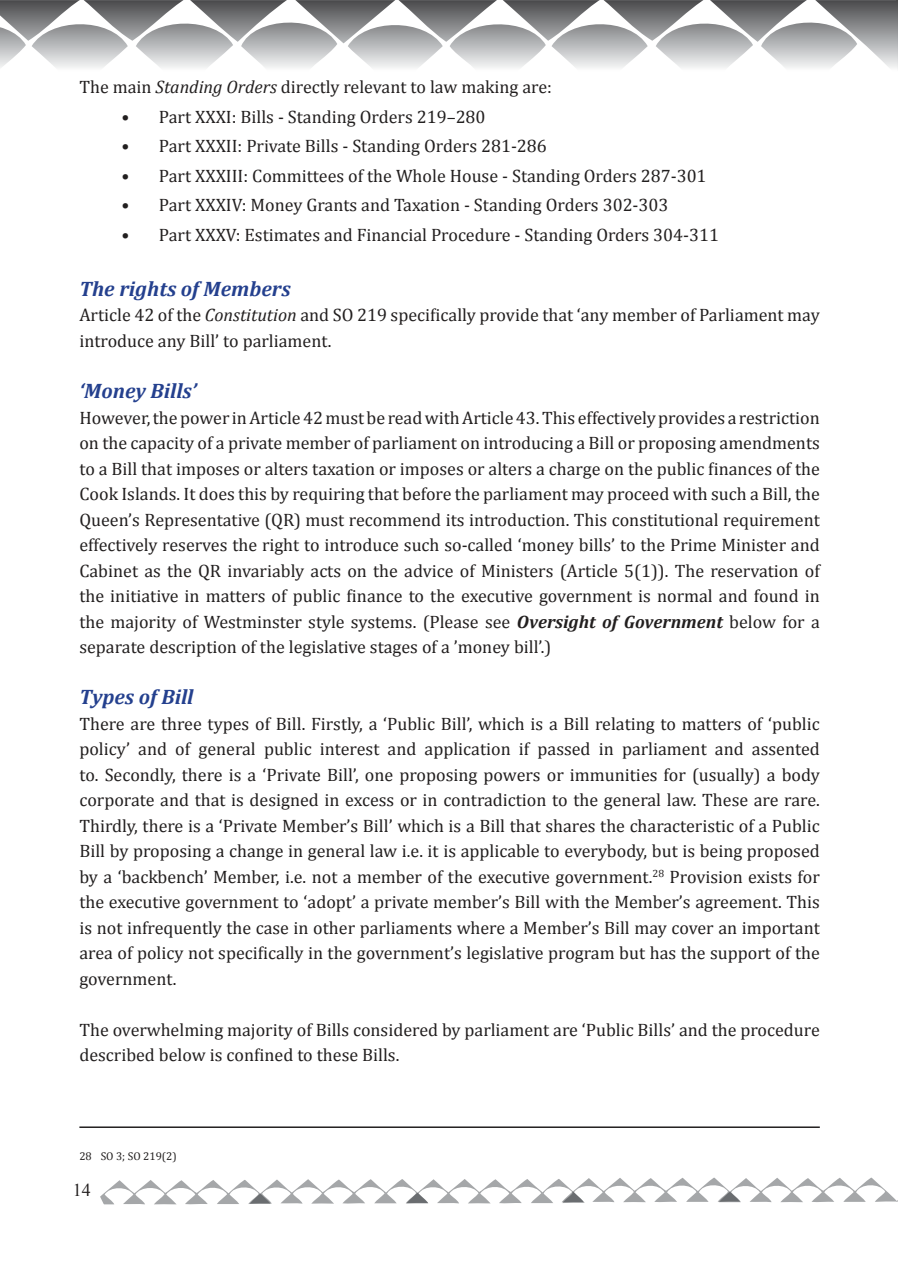
<style>
.page{position:relative;width:898px;height:1267px;background:#fff}
.page>*{position:absolute;margin:0;border:0;box-sizing:border-box;transform-origin:0 0}
.t1{font:italic 700 21px "Cambria";color:#24408e}
.t2{font:18px/25.5px "Cambria";color:#221f1f}
.t3{font:18px "Times New Roman";color:#221f1f}
.t4{font:11.25px "Cambria";color:#221f1f}
.s1{font-style:italic}
.s2{font-weight:700;font-style:italic}
</style>
<div class="page">
<svg style="left:377px;top:0;width:518px;height:68px"></svg>
<svg style="left:100px;top:1177px;width:797px;height:28px"></svg>
<hr style="left:79px;top:1126px;width:740px;height:2px;background:#221f1f">
<svg style="left:0;top:0;width:377px;height:68px"></svg>
<svg style="left:895px;top:0;width:3px;height:69px"></svg>
<p class="t2" style="left:79px;top:76px;width:474px">The main <span class="s1">Standing Orders</span> directly relevant to law making are:</p>
<p class="t2" style="left:121px;top:104px;width:365px">• Part XXXI: Bills - Standing Orders 219–280</p>
<p class="t2" style="left:121px;top:133px;width:427px">• Part XXXII: Private Bills - Standing Orders 281-286</p>
<p class="t2" style="left:121px;top:163px;width:586px">• Part XXXIII: Committees of the Whole House - Standing Orders 287-301</p>
<p class="t2" style="left:121px;top:192px;width:548px">• Part XXXIV: Money Grants and Taxation - Standing Orders 302-303</p>
<p class="t2" style="left:121px;top:222px;width:599px">• Part XXXV: Estimates and Financial Procedure - Standing Orders 304-311</p>
<p class="t1" style="left:79px;top:281px;width:213px">The rights of Members</p>
<p class="t2" style="left:79px;top:304px;width:741px">Article 42 of the <span class="s1">Constitution</span> and SO 219 specifically provide that ‘any member of Parliament may introduce any Bill’ to parliament.</p>
<p class="t1" style="left:79px;top:383px;width:119px">‘Money Bills’</p>
<p class="t2" style="left:79px;top:406px;width:741px;text-align:justify">However, the power in Article 42 must be read with Article 43. This effectively provides a restriction on the capacity of a private member of parliament on introducing a Bill or proposing amendments to a Bill that imposes or alters taxation or imposes or alters a charge on the public finances of the Cook Islands. It does this by requiring that before the parliament may proceed with such a Bill, the Queen’s Representative (QR) must recommend its introduction. This constitutional requirement effectively reserves the right to introduce such so-called ‘money bills’ to the Prime Minister and Cabinet as the QR invariably acts on the advice of Ministers (Article 5(1)). The reservation of the initiative in matters of public finance to the executive government is normal and found in the majority of Westminster style systems. (Please see <span class="s2">Oversight of Government</span> below for a separate description of the legislative stages of a ’money bill’.)</p>
<p class="t1" style="left:79px;top:689px;width:116px">Types of Bill</p>
<p class="t2" style="left:79px;top:712px;width:741px;text-align:justify">There are three types of Bill. Firstly, a ‘Public Bill’, which is a Bill relating to matters of ‘public policy’ and of general public interest and application if passed in parliament and assented to. Secondly, there is a ‘Private Bill’, one proposing powers or immunities for (usually) a body corporate and that is designed in excess or in contradiction to the general law. These are rare.<br>Thirdly, there is a ‘Private Member’s Bill’ which is a Bill that shares the characteristic of a Public Bill by proposing a change in general law i.e. it is applicable to everybody, but is being proposed by a ‘backbench’ Member, i.e. not a member of the executive government.<sup>28</sup> Provision exists for the executive government to ‘adopt’ a private member’s Bill with the Member’s agreement. This is not infrequently the case in other parliaments where a Member’s Bill may cover an important area of policy not specifically in the government’s legislative program but has the support of the government.</p>
<p class="t2" style="left:79px;top:1018px;width:741px">The overwhelming majority of Bills considered by parliament are ‘Public Bills’ and the procedure described below is confined to these Bills.</p>
<p class="t4" style="left:79px;top:1151px;width:99px">28 SO 3; SO 219(2)</p>
<p class="t3" style="left:73px;top:1179px;width:19px">14</p>
</div>
